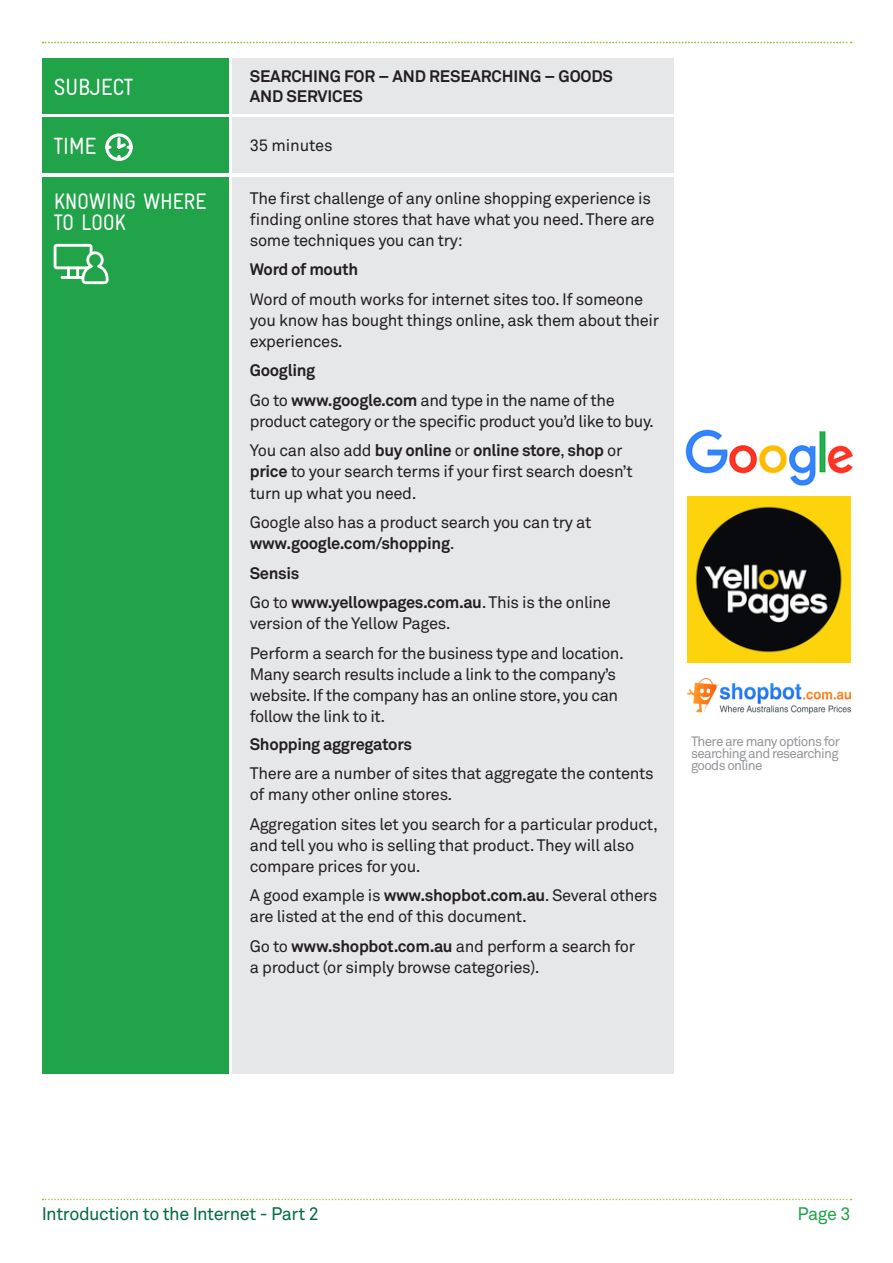
<style>
.page{position:relative;width:893px;height:1263px;background:#fff}
.page>*{position:absolute;margin:0;border:0;box-sizing:border-box;transform-origin:0 0}
.t1{font:condensed 23.55px "Gravur";letter-spacing:-.02em;color:#fff}
.t2{font:condensed 22.5px/21px "Gravur";letter-spacing:-.02em;color:#fff}
.t3{font:18px "Akkurat";letter-spacing:-.025em;color:#026a43}
.t4{font:18px "Akkurat";color:#21a349}
.t5{font:16.5px/21px "Akkurat";letter-spacing:-.02em;color:#231f20}
.t6{font:700 16.5px/19.5px "Akkurat";letter-spacing:-.02em;color:#231f20}
.t7{font:13.5px/12px "Akkurat";letter-spacing:-.05em;color:#939598;text-align:justify}
.s1{font-weight:700}
</style>
<div class="page">
<svg style="left:43px;top:42px;width:808px;height:1px"></svg>
<svg style="left:43px;top:1199px;width:808px;height:1px"></svg>
<div style="left:43px;top:58px;width:186px;height:55px;background:#21a349"></div>
<div style="left:43px;top:117px;width:186px;height:56px;background:#21a349"></div>
<div style="left:233px;top:58px;width:441px;height:55px;background:#e6e7e9"></div>
<div style="left:233px;top:117px;width:441px;height:56px;background:#e6e7e9"></div>
<div style="left:43px;top:177px;width:186px;height:896px;background:#21a349"></div>
<div style="left:233px;top:177px;width:441px;height:896px;background:#e6e7e9"></div>
<svg style="left:105px;top:133px;width:28px;height:28px"></svg>
<img style="left:687px;top:679px;width:163px;height:34px">
<svg style="left:54px;top:244px;width:55px;height:40px"></svg>
<img style="left:687px;top:496px;width:163px;height:166px">
<img style="left:685px;top:429px;width:168px;height:57px">
<p class="t1" style="left:54px;top:74px;width:81px">SUBJECT</p>
<p class="t1" style="left:54px;top:133px;width:44px">TIME</p>
<p class="t6" style="left:250px;top:67px;width:365px">SEARCHING FOR – AND RESEARCHING – GOODS<br>AND SERVICES</p>
<p class="t5" style="left:250px;top:136px;width:84px">35 minutes</p>
<p class="t2" style="left:54px;top:191px;width:154px">KNOWING WHERE<br>TO LOOK</p>
<p class="t5" style="left:250px;top:188px;width:406px">The first challenge of any online shopping experience is finding online stores that have what you need. There are some techniques you can try:</p>
<p class="t6" style="left:250px;top:260px;width:110px">Word of mouth</p>
<p class="t5" style="left:250px;top:289px;width:411px">Word of mouth works for internet sites too. If someone you know has bought things online, ask them about their experiences.</p>
<p class="t6" style="left:250px;top:361px;width:67px">Googling</p>
<p class="t5" style="left:250px;top:390px;width:406px">Go to <span class="s1">www.google.com</span> and type in the name of the product category or the specific product you’d like to buy.</p>
<p class="t5" style="left:250px;top:441px;width:384px">You can also add <span class="s1">buy online</span> or <span class="s1">online store</span>, <span class="s1">shop</span> or <span class="s1">price</span> to your search terms if your first search doesn’t turn up what you need.</p>
<p class="t5" style="left:250px;top:512px;width:343px">Google also has a product search you can try at <span class="s1">www.google.com/shopping</span>.</p>
<p class="t6" style="left:250px;top:563px;width:51px">Sensis</p>
<p class="t5" style="left:250px;top:592px;width:363px">Go to <span class="s1">www.yellowpages.com.au</span>. This is the online version of the Yellow Pages.</p>
<p class="t5" style="left:250px;top:643px;width:376px">Perform a search for the business type and location.<br>Many search results include a link to the company’s website. If the company has an online store, you can follow the link to it.</p>
<p class="t6" style="left:250px;top:734px;width:164px">Shopping aggregators</p>
<p class="t5" style="left:250px;top:763px;width:405px">There are a number of sites that aggregate the contents of many other online stores.</p>
<p class="t5" style="left:250px;top:814px;width:410px">Aggregation sites let you search for a particular product, and tell you who is selling that product. They will also compare prices for you.</p>
<p class="t5" style="left:250px;top:885px;width:409px">A good example is <span class="s1">www.shopbot.com.au</span>. Several others are listed at the end of this document.</p>
<p class="t5" style="left:250px;top:936px;width:387px">Go to <span class="s1">www.shopbot.com.au</span> and perform a search for a product (or simply browse categories).</p>
<p class="t7" style="left:691px;top:736px;width:150px">There are many options for searching and researching goods online</p>
<p class="t3" style="left:42px;top:1203px;width:279px">Introduction to the Internet - Part 2</p>
<p class="t4" style="left:797px;top:1203px;width:55px">Page 3</p>
</div>
